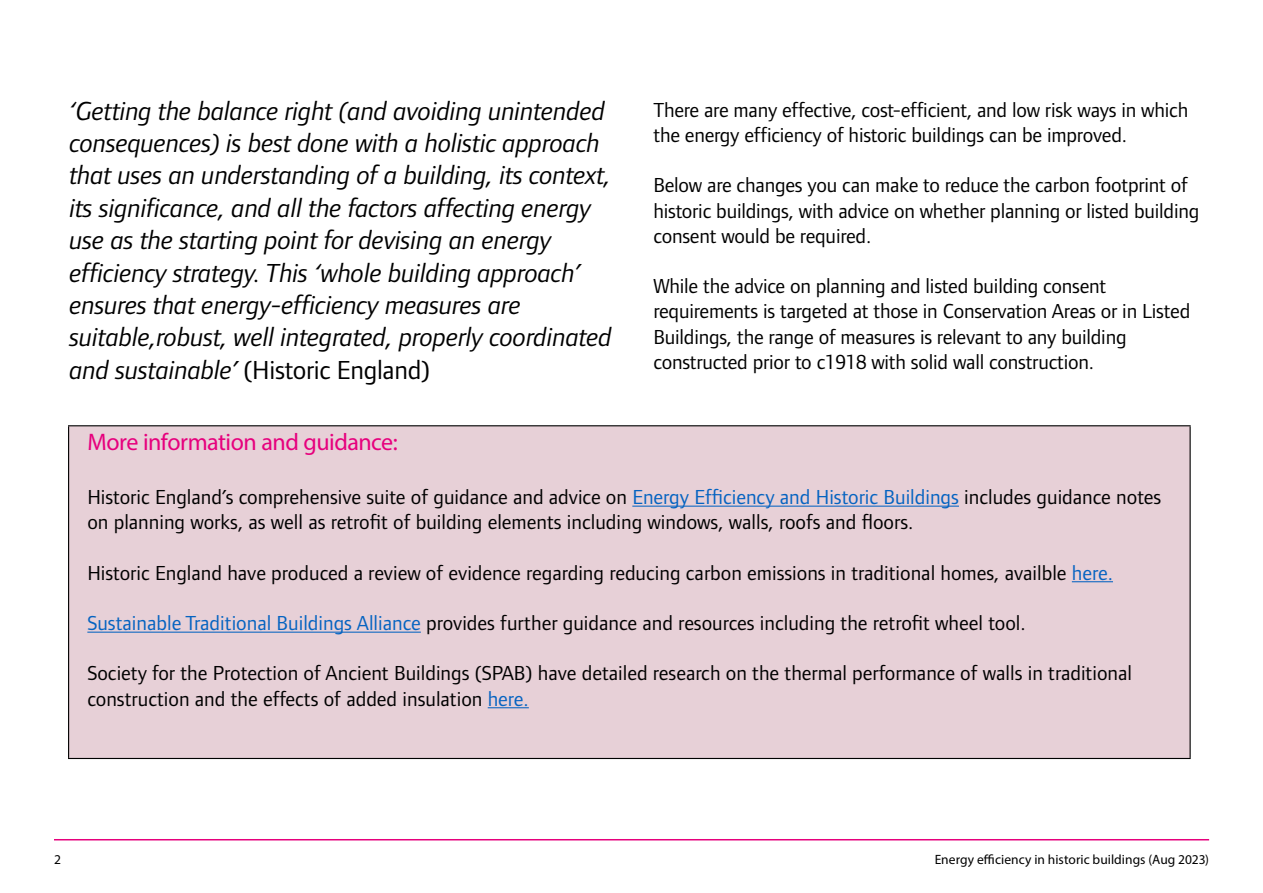
<style>
.page{position:relative;width:1263px;height:893px;background:#fff}
.page>*{position:absolute;margin:0;border:0;box-sizing:border-box;transform-origin:0 0}
.t1{font:italic 27px/32.4px "Foundry Form Sans";letter-spacing:-.01em;color:#000}
.t2{font:24px "Myriad Pro";letter-spacing:-.02em;color:#e6007d}
.t3{font:21px/25.2px "Foundry Form Sans";color:#000}
.t4{font:13.5px "Myriad Pro";letter-spacing:.005em;color:#000}
.s1{font-style:normal}
.s2{color:#0563c1}
</style>
<div class="page">
<hr style="left:54px;top:839px;width:1155px;height:1px;background:#e6007d">
<div style="left:69px;top:426px;width:1121px;height:332px;background:#e7d0d7"></div>
<hr style="left:488px;top:707px;width:41px;height:1px;background:#0563c1">
<hr style="left:1189px;top:426px;width:2px;height:332px;background:#000">
<hr style="left:68px;top:426px;width:1px;height:332px;background:#000">
<hr style="left:68px;top:758px;width:1123px;height:1px;background:#000">
<hr style="left:68px;top:425px;width:1123px;height:1px;background:#000">
<hr style="left:632px;top:506px;width:327px;height:1px;background:#0563c1">
<hr style="left:1072px;top:581px;width:41px;height:1px;background:#0563c1">
<hr style="left:87px;top:632px;width:334px;height:1px;background:#0563c1">
<h2 class="t1" style="left:70px;top:94px;width:544px">‘Getting the balance right (and avoiding unintended consequences) is best done with a holistic approach that uses an understanding of a building, its context, its significance, and all the factors affecting energy use as the starting point for devising an energy efficiency strategy. This ‘whole building approach’ ensures that energy-efficiency measures are suitable,robust, well integrated, properly coordinated and sustainable’ <span class="s1">(Historic England)</span></h2>
<p class="t3" style="left:653px;top:97px;width:536px">There are many effective, cost-efficient, and low risk ways in which the energy efficiency of historic buildings can be improved.</p>
<p class="t3" style="left:653px;top:173px;width:547px">Below are changes you can make to reduce the carbon footprint of historic buildings, with advice on whether planning or listed building consent would be required.</p>
<p class="t3" style="left:653px;top:273px;width:538px">While the advice on planning and listed building consent requirements is targeted at those in Conservation Areas or in Listed Buildings, the range of measures is relevant to any building constructed prior to c1918 with solid wall construction.</p>
<p class="t2" style="left:87px;top:427px;width:312px">More information and guidance:</p>
<p class="t3" style="left:87px;top:484px;width:1075px">Historic England’s comprehensive suite of guidance and advice on <span class="s2">Energy Effciency and Historic Buildings</span> includes guidance notes on planning works, as well as retroft of building elements including windows, walls, roofs and foors.</p>
<p class="t3" style="left:87px;top:560px;width:1027px">Historic England have produced a review of evidence regarding reducing carbon emissions in traditional homes, availble <span class="s2">here.</span></p>
<p class="t3" style="left:87px;top:610px;width:940px"><span class="s2">Sustainable Traditional Buildings Alliance</span> provides further guidance and resources including the retroft wheel tool.</p>
<p class="t3" style="left:87px;top:661px;width:1046px">Society for the Protection of Ancient Buildings (SPAB) have detailed research on the thermal performance of walls in traditional construction and the effects of added insulation <span class="s2">here.</span></p>
<p class="t4" style="left:54px;top:851px;width:8px">2</p>
<p class="t4" style="left:935px;top:851px;width:276px">Energy efficiency in historic buildings (Aug 2023)</p>
</div>
